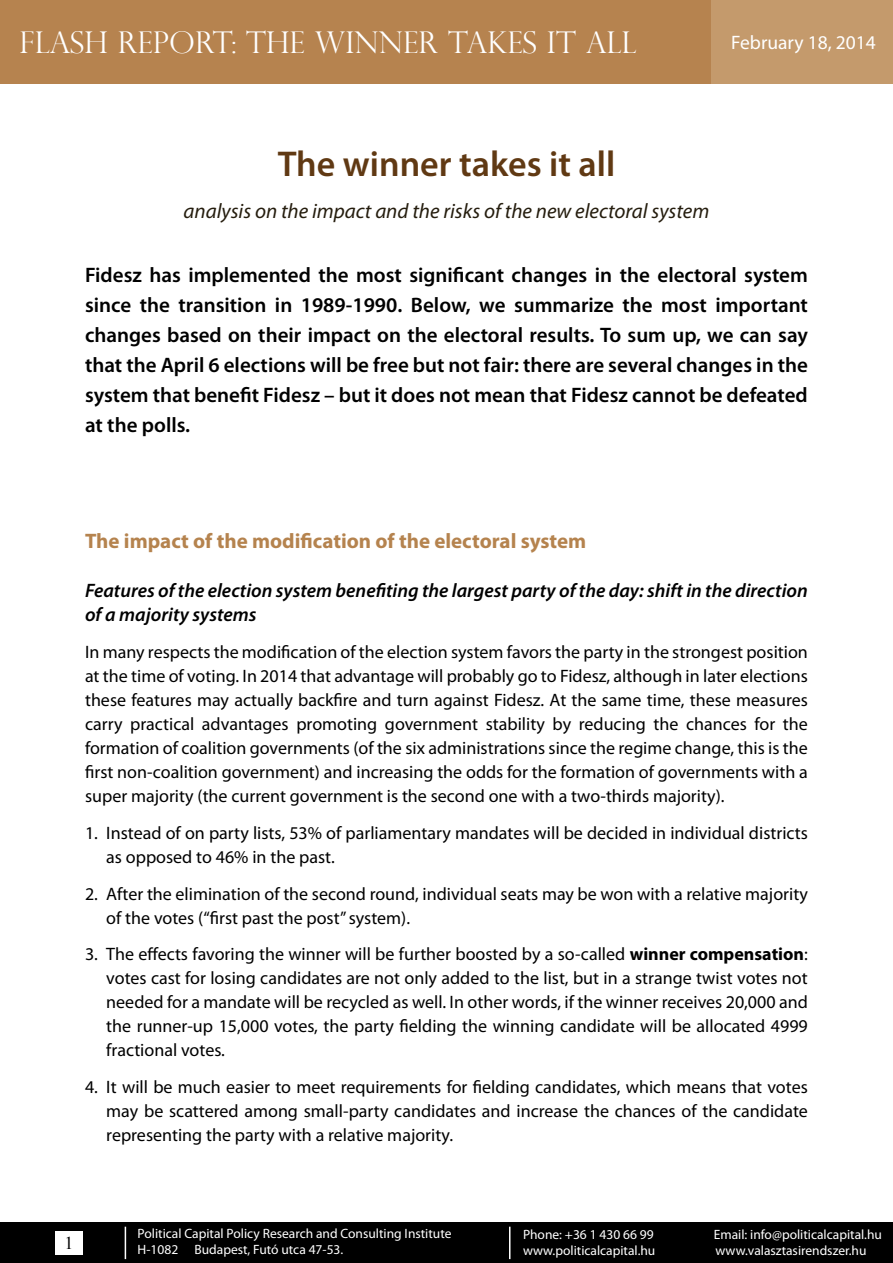
<style>
.page{position:relative;width:893px;height:1263px;background:#fff}
.page>*{position:absolute;margin:0;border:0;box-sizing:border-box;transform-origin:0 0}
.t1{font:600 36px "Myriad Pro";color:#603913}
.t2{font:300 30px "Perpetua Titling";color:#fff}
.t3{font:600 21px/30px "Myriad Pro";color:#000;text-align:justify}
.t4{font:italic 21px "Myriad Pro";color:#251d0e}
.t5{font:700 21px "Myriad Pro";color:#b5834e}
.t6{font:italic 600 19.5px/24px "Myriad Pro";color:#000}
.t7{font:19.5px "Myriad Pro";color:#fff}
.t8{font:18px/24px "Myriad Pro";color:#000;text-align:justify}
.t9{font:18px "Times New Roman";color:#000}
.t10{font:13.5px/16.2px "Myriad Pro";color:#fff}
.s1{font-weight:700}
</style>
<div class="page">
<div style="left:0;top:1222px;width:893px;height:41px;background:#000"></div>
<hr style="left:125px;top:1227px;width:1px;height:32px;background:#fff">
<div style="left:55px;top:1231px;width:27px;height:23px;background:#fff"></div>
<hr style="left:509px;top:1227px;width:1px;height:32px;background:#fff">
<div style="left:0;top:0;width:893px;height:84px;background:#b6834f"></div>
<div style="left:711px;top:0;width:182px;height:84px;background:#c49a6c"></div>
<h2 class="t2" style="left:19px;top:24px;width:619px">FLASH REPORT: THE WINNER TAKES IT ALL</h2>
<p class="t7" style="left:731px;top:31px;width:146px">February 18, 2014</p>
<h1 class="t1" style="left:278px;top:141px;width:339px">The winner takes it all</h1>
<p class="t4" style="left:184px;top:198px;width:527px">analysis on the impact and the risks of the new electoral system</p>
<p class="t3" style="left:85px;top:259px;width:724px">Fidesz has implemented the most significant changes in the electoral system since the transition in 1989-1990. Below, we summarize the most important changes based on their impact on the electoral results. To sum up, we can say that the April 6 elections will be free but not fair: there are several changes in the system that benefit Fidesz – but it does not mean that Fidesz cannot be defeated at the polls.</p>
<p class="t5" style="left:85px;top:527px;width:503px">The impact of the modification of the electoral system</p>
<p class="t6" style="left:85px;top:578px;width:724px">Features of the election system benefiting the largest party of the day: shift in the direction of a majority systems</p>
<p class="t8" style="left:85px;top:640px;width:724px">In many respects the modification of the election system favors the party in the strongest position at the time of voting. In 2014 that advantage will probably go to Fidesz, although in later elections these features may actually backfire and turn against Fidesz. At the same time, these measures carry practical advantages promoting government stability by reducing the chances for the formation of coalition governments (of the six administrations since the regime change, this is the first non-coalition government) and increasing the odds for the formation of governments with a super majority (the current government is the second one with a two-thirds majority).</p>
<p class="t8" style="left:106px;top:820px;width:703px;text-indent:-21px">1. Instead of on party lists, 53% of parliamentary mandates will be decided in individual districts as opposed to 46% in the past.</p>
<p class="t8" style="left:106px;top:881px;width:703px;text-indent:-21px">2. After the elimination of the second round, individual seats may be won with a relative majority of the votes (“first past the post” system).</p>
<p class="t8" style="left:106px;top:942px;width:703px;text-indent:-21px">3. The effects favoring the winner will be further boosted by a so-called <span class="s1">winner compensation</span>: votes cast for losing candidates are not only added to the list, but in a strange twist votes not needed for a mandate will be recycled as well. In other words, if the winner receives 20,000 and the runner-up 15,000 votes, the party fielding the winning candidate will be allocated 4999 fractional votes.</p>
<p class="t8" style="left:106px;top:1075px;width:703px;text-indent:-21px">4. It will be much easier to meet requirements for fielding candidates, which means that votes may be scattered among small-party candidates and increase the chances of the candidate representing the party with a relative majority.</p>
<p class="t9" style="left:64px;top:1231px;width:10px">1</p>
<p class="t10" style="left:138px;top:1225px;width:315px">Political Capital Policy Research and Consulting Institute<br>H-1082 Budapest, Futó utca 47-53.</p>
<p class="t10" style="left:523px;top:1226px;width:132px">Phone: +36 1 430 66 99</p>
<p class="t10" style="left:714px;top:1226px;width:170px">Email: info@politicalcapital.hu</p>
<p class="t10" style="left:523px;top:1242px;width:134px">www.politicalcapital.hu</p>
<p class="t10" style="left:715px;top:1242px;width:153px">www.valasztasirendszer.hu</p>
</div>
